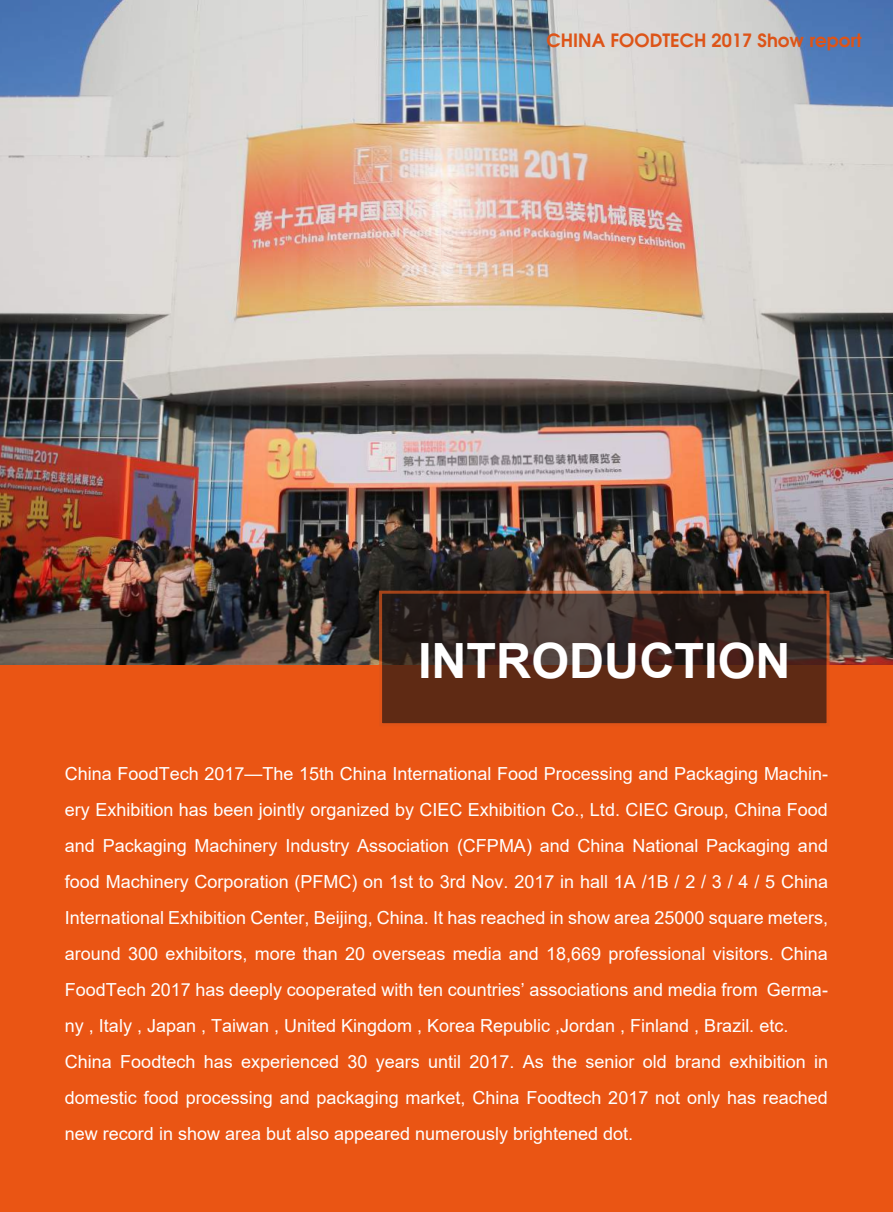
<style>
.page{position:relative;width:893px;height:1212px;background:#fff}
.page>*{position:absolute;margin:0;border:0;box-sizing:border-box;transform-origin:0 0}
.t1{font:700 48.6px "Arial";color:#fff}
.t2{font:600 18.3px "Avant Garde";color:#dd5418}
.t3{font:18px/36px "Arial";color:#fff}
</style>
<div class="page">
<img style="left:0;top:0;width:893px;height:666px">
<div style="left:0;top:666px;width:893px;height:546px;background:#ea5514"></div>
<svg style="left:379px;top:591px;width:450px;height:133px;background:#4b291b"></svg>
<p class="t2" style="left:547px;top:28px;width:317px">CHINA FOODTECH 2017 Show report</p>
<h1 class="t1" style="left:418px;top:626px;width:374px">INTRODUCTION</h1>
<p class="t3" style="left:65px;top:756px;width:765px">China FoodTech 2017—The 15th China International Food Processing and Packaging Machin&shy;ery Exhibition has been jointly organized by CIEC Exhibition Co., Ltd. CIEC Group, China Food and Packaging Machinery Industry Association (CFPMA) and China National Packaging and food Machinery Corporation (PFMC) on 1st to 3rd Nov. 2017 in hall 1A /1B / 2 / 3 / 4 / 5 China International Exhibition Center, Beijing, China. It has reached in show area 25000 square meters, around 300 exhibitors, more than 20 overseas media and 18,669 professional visitors. China FoodTech 2017 has deeply cooperated with ten countries’ associations and media from Germa&shy;ny , Italy , Japan , Taiwan , United Kingdom , Korea Republic ,Jordan , Finland , Brazil. etc.<br>China Foodtech has experienced 30 years until 2017. As the senior old brand exhibition in domestic food processing and packaging market, China Foodtech 2017 not only has reached new record in show area but also appeared numerously brightened dot.</p>
</div>
